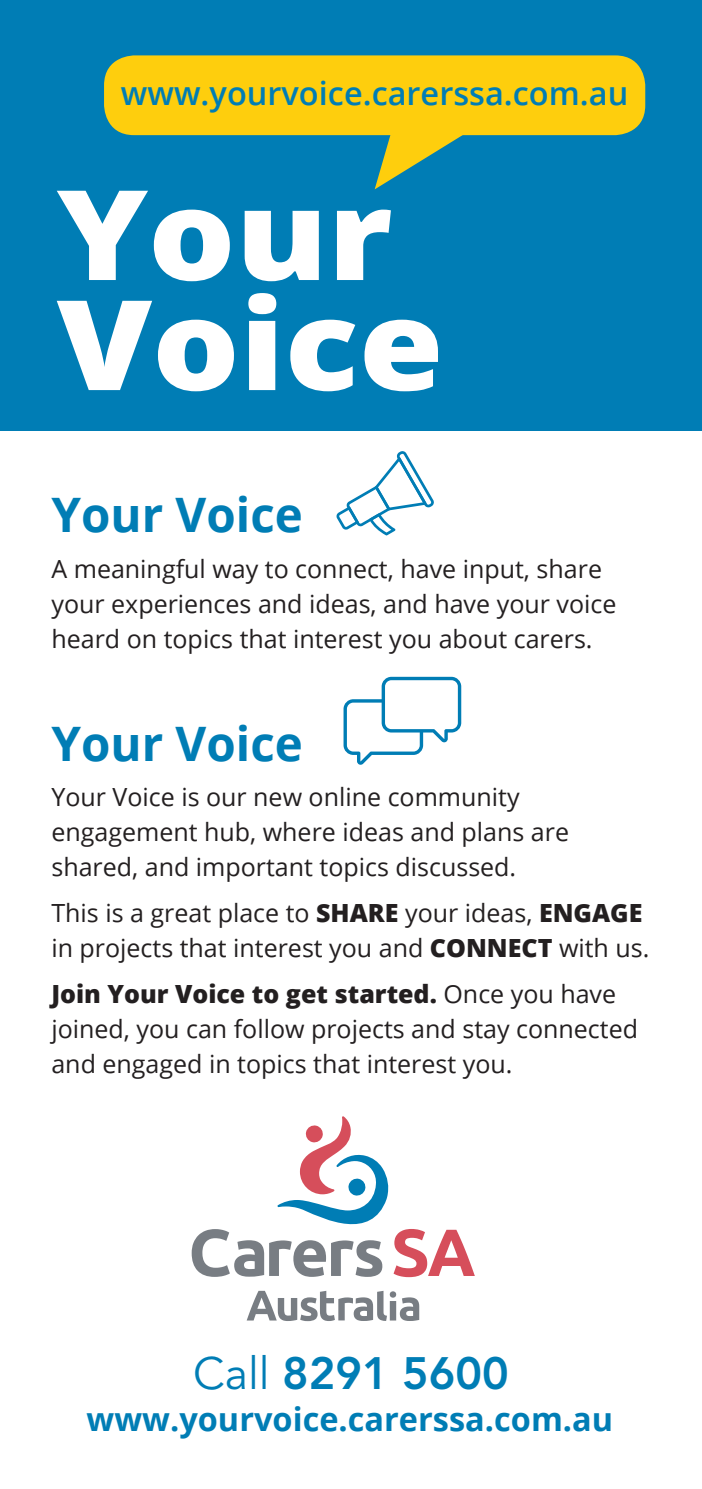
<style>
.page{position:relative;width:702px;height:1489px;background:#fff}
.page>*{position:absolute;margin:0;border:0;box-sizing:border-box;transform-origin:0 0}
.t1{font:800 125px/110px "Open Sans";color:#fff;scale:1.1 1}
.t2{font:700 47.5px "Open Sans";color:#007db5}
.t3{font:800 45px "Avenir";color:#007db5}
.t4{font:600 32.5px "Open Sans";color:#007db5}
.t5{font:700 32.5px "Open Sans";color:#007db5}
.t6{font:25px/35px "Open Sans";color:#231f20}
.s1{font-weight:800}
.s2{font-weight:400}
</style>
<div class="page">
<div style="left:0;top:0;width:702px;height:431px;background:#007db5"></div>
<svg style="left:192px;top:1116px;width:283px;height:160px"></svg>
<svg style="left:247px;top:1290px;width:172px;height:30px"></svg>
<div style="left:104px;top:55px;width:541px;height:80px;background:#fece0d;border-radius:30px"></div>
<svg style="left:374px;top:135px;width:109px;height:54px"></svg>
<svg style="left:343px;top:676px;width:118px;height:88px"></svg>
<svg style="left:336px;top:451px;width:98px;height:84px"></svg>
<h3 class="t4" style="left:121px;top:71px;width:509px">www.yourvoice.carerssa.com.au</h3>
<h1 class="t1" style="left:57px;top:173px;width:353px">Your<br>Voice</h1>
<h2 class="t2" style="left:51px;top:481px;width:253px">Your Voice</h2>
<p class="t6" style="left:51px;top:551px;width:566px">A meaningful way to connect, have input, share your experiences and ideas, and have your voice heard on topics that interest you about carers.</p>
<h2 class="t2" style="left:51px;top:710px;width:253px">Your Voice</h2>
<p class="t6" style="left:51px;top:779px;width:519px">Your Voice is our new online community engagement hub, where ideas and plans are shared, and important topics discussed.</p>
<p class="t6" style="left:51px;top:894px;width:599px">This is a great place to <span class="s1">SHARE</span> your ideas, <span class="s1">ENGAGE </span>in projects that interest you and <span class="s1">CONNECT</span> with us.</p>
<p class="t6" style="left:51px;top:975px;width:588px"><span class="s1">Join Your Voice to get started.</span> Once you have joined, you can follow projects and stay connected and engaged in topics that interest you.</p>
<h3 class="t3" style="left:193px;top:1346px;width:317px"><span class="s2">Call</span> 8291 5600</h3>
<h3 class="t5" style="left:87px;top:1395px;width:528px">www.yourvoice.carerssa.com.au</h3>
</div>
